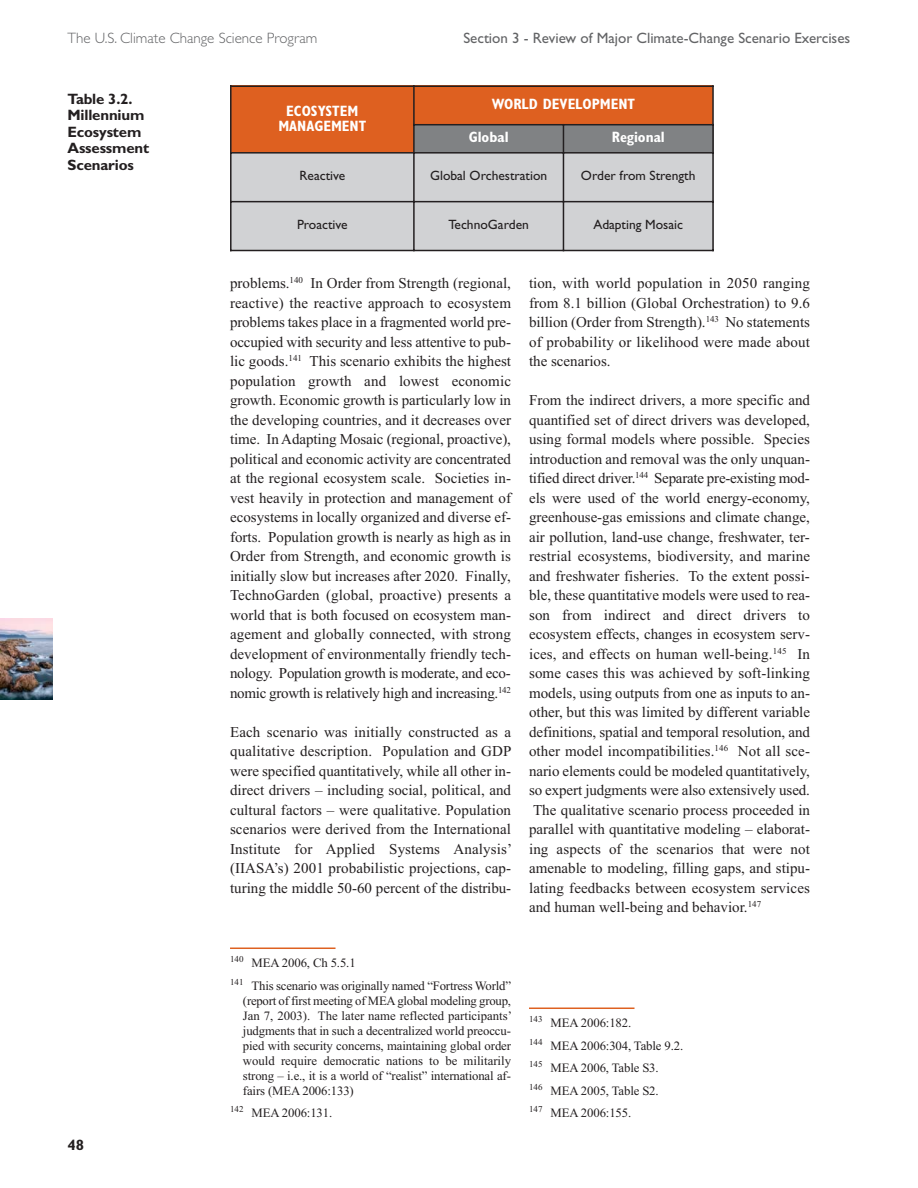
<style>
.page{position:relative;width:918px;height:1188px;background:#fff}
.page>*{position:absolute;margin:0;border:0;box-sizing:border-box;transform-origin:0 0}
.t1{font:15px/19.5px "Times New Roman";color:#231f20;text-align:justify}
.t2{font:15px "Gill Sans";color:#636466}
.t3{font:700 15px/16.5px "Gill Sans";letter-spacing:-.01em;color:#231f20}
.t4{font:700 condensed 15px/15px "Gill Sans";color:#fff;text-align:center}
.t5{font:300 15px "Gill Sans";color:#636466}
.t6{font:13.5px "Gill Sans";color:#231f20}
.t7{font:12.75px/15px "Times New Roman";letter-spacing:-.01em;color:#231f20}
</style>
<div class="page">
<img style="left:0;top:619px;width:53px;height:81px">
<div style="left:230px;top:86px;width:184px;height:67px;background:#de6020"></div>
<div style="left:414px;top:86px;width:299px;height:39px;background:#de6020"></div>
<div style="left:414px;top:125px;width:149px;height:28px;background:#808284"></div>
<div style="left:563px;top:125px;width:151px;height:28px;background:#808284"></div>
<div style="left:230px;top:153px;width:184px;height:49px;background:#d1d2d4"></div>
<div style="left:414px;top:153px;width:149px;height:49px;background:#d1d2d4"></div>
<div style="left:563px;top:153px;width:151px;height:49px;background:#d1d2d4"></div>
<div style="left:230px;top:202px;width:184px;height:49px;background:#d1d2d4"></div>
<div style="left:414px;top:202px;width:149px;height:49px;background:#d1d2d4"></div>
<div style="left:563px;top:202px;width:151px;height:49px;background:#d1d2d4"></div>
<hr style="left:230px;top:86px;width:2px;height:165px;background:#231f20">
<hr style="left:413px;top:86px;width:2px;height:165px;background:#231f20">
<hr style="left:563px;top:124px;width:1px;height:127px;background:#231f20">
<hr style="left:712px;top:86px;width:2px;height:165px;background:#231f20">
<hr style="left:230px;top:86px;width:484px;height:1px;background:#231f20">
<hr style="left:413px;top:124px;width:301px;height:1px;background:#231f20">
<hr style="left:230px;top:152px;width:484px;height:2px;background:#231f20">
<hr style="left:230px;top:201px;width:484px;height:1px;background:#231f20">
<hr style="left:230px;top:250px;width:484px;height:1px;background:#231f20">
<hr style="left:230px;top:948px;width:106px;height:1px;background:#de6020">
<hr style="left:529px;top:1008px;width:105px;height:1px;background:#de6020">
<p class="t5" style="left:67px;top:33px;width:251px">The U.S. Climate Change Science Program</p>
<p class="t2" style="left:463px;top:33px;width:388px">Section 3 - Review of Major Climate-Change Scenario Exercises</p>
<p class="t3" style="left:67px;top:92px;width:83px">Table 3.2.<br>Millennium<br>Ecosystem<br>Assessment<br>Scenarios</p>
<p class="t3" style="left:67px;top:1139px;width:18px">48</p>
<p class="t4" style="left:278px;top:105px;width:89px">ECOSYSTEM<br>MANAGEMENT</p>
<p class="t4" style="left:492px;top:98px;width:145px">WORLD DEVELOPMENT</p>
<p class="t4" style="left:469px;top:131px;width:41px">Global</p>
<p class="t4" style="left:612px;top:131px;width:54px">Regional</p>
<p class="t6" style="left:299px;top:171px;width:47px">Reactive</p>
<p class="t6" style="left:430px;top:171px;width:119px">Global Orchestration</p>
<p class="t6" style="left:581px;top:171px;width:116px">Order from Strength</p>
<p class="t6" style="left:297px;top:220px;width:52px">Proactive</p>
<p class="t6" style="left:448px;top:220px;width:82px">TechnoGarden</p>
<p class="t6" style="left:593px;top:220px;width:91px">Adapting Mosaic</p>
<p class="t1" style="left:230px;top:275px;width:283px">problems.<sup>140</sup> In Order from Strength (regional, reactive) the reactive approach to ecosystem problems takes place in a fragmented world pre&shy;occupied with security and less attentive to pub&shy;lic goods.<sup>141</sup> This scenario exhibits the highest population growth and lowest economic growth. Economic growth is particularly low in the developing countries, and it decreases over time. In Adapting Mosaic (regional, proactive), political and economic activity are concentrated at the regional ecosystem scale. Societies in&shy;vest heavily in protection and management of ecosystems in locally organized and diverse ef&shy;forts. Population growth is nearly as high as in Order from Strength, and economic growth is initially slow but increases after 2020. Finally, TechnoGarden (global, proactive) presents a world that is both focused on ecosystem man&shy;agement and globally connected, with strong development of environmentally friendly tech&shy;nology. Population growth is moderate, and eco&shy;nomic growth is relatively high and increasing.<sup>142</sup></p>
<p class="t1" style="left:230px;top:723px;width:284px">Each scenario was initially constructed as a qualitative description. Population and GDP were specified quantitatively, while all other in&shy;direct drivers – including social, political, and cultural factors – were qualitative. Population scenarios were derived from the International Institute for Applied Systems Analysis’ (IIASA’s) 2001 probabilistic projections, cap&shy;turing the middle 50-60 percent of the distribu-</p>
<p class="t1" style="left:529px;top:275px;width:283px">tion, with world population in 2050 ranging from 8.1 billion (Global Orchestration) to 9.6 billion (Order from Strength).<sup>143</sup> No statements of probability or likelihood were made about the scenarios.</p>
<p class="t1" style="left:529px;top:392px;width:283px">From the indirect drivers, a more specific and quantified set of direct drivers was developed, using formal models where possible. Species introduction and removal was the only unquan&shy;tified direct driver.<sup>144</sup> Separate pre-existing mod&shy;els were used of the world energy-economy, greenhouse-gas emissions and climate change, air pollution, land-use change, freshwater, ter&shy;restrial ecosystems, biodiversity, and marine and freshwater fisheries. To the extent possi&shy;ble, these quantitative models were used to rea&shy;son from indirect and direct drivers to ecosystem effects, changes in ecosystem serv&shy;ices, and effects on human well-being.<sup>145</sup> In some cases this was achieved by soft-linking models, using outputs from one as inputs to an&shy;other, but this was limited by different variable definitions, spatial and temporal resolution, and other model incompatibilities.<sup>146</sup> Not all sce&shy;nario elements could be modeled quantitatively, so expert judgments were also extensively used.<br>The qualitative scenario process proceeded in parallel with quantitative modeling – elaborat&shy;ing aspects of the scenarios that were not amenable to modeling, filling gaps, and stipu&shy;lating feedbacks between ecosystem services and human well-being and behavior.<sup>147</sup></p>
<p class="t7" style="left:230px;top:953px;width:283px;line-height:22.5px"><sup>140</sup> MEA 2006, Ch 5.5.1<br><sup>141</sup> This scenario was originally named “Fortress World”</p>
<p class="t7" style="left:243px;top:994px;width:271px;text-align:justify">(report of first meeting of MEA global modeling group, Jan 7, 2003). The later name reflected participants’ judgments that in such a decentralized world preoccu&shy;pied with security concerns, maintaining global order would require democratic nations to be militarily strong – i.e., it is a world of “realist” international af&shy;fairs (MEA 2006:133)</p>
<p class="t7" style="left:230px;top:1107px;width:104px"><sup>142</sup> MEA 2006:131.</p>
<p class="t7" style="left:529px;top:1013px;width:156px;line-height:22.5px"><sup>143</sup> MEA 2006:182.<br><sup>144</sup> MEA 2006:304, Table 9.2.<br><sup>145</sup> MEA 2006, Table S3.<br><sup>146</sup> MEA 2005, Table S2.<br><sup>147</sup> MEA 2006:155.</p>
</div>
